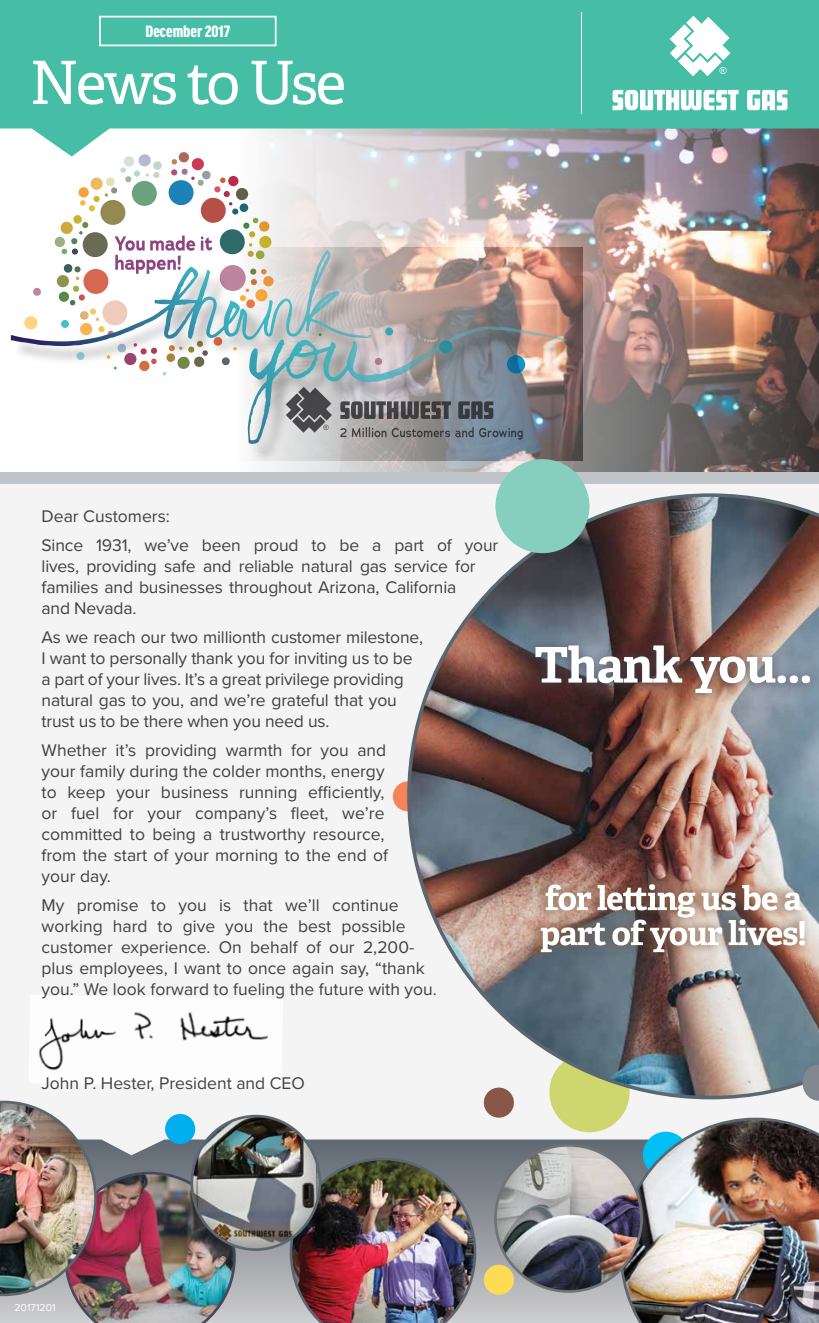
<style>
.page{position:relative;width:819px;height:1323px;background:#fff}
.page>*{position:absolute;margin:0;border:0;box-sizing:border-box;transform-origin:0 0}
.t1{font:59.5px "Adelle";letter-spacing:-.05em;color:#fff}
.t2{font:17.5px/21px "Proxima Nova";color:#414042}
.t3{font:900 condensed 17.5px "Good Headline Pro";color:#fff}
.t4{font:10.5px "Proxima Nova";color:#fff}
</style>
<div class="page">
<img style="left:269px;top:157px;width:550px;height:315px">
<div style="left:0;top:472px;width:819px;height:24px;background:#bfc4c8"></div>
<div style="left:0;top:485px;width:819px;height:688px;background:#f4f4f4"></div>
<svg style="left:236px;top:1140px;width:384px;height:183px;background:#9a9ea3"></svg>
<svg style="left:0;top:0;width:819px;height:157px;background:#59bdaa"></svg>
<hr style="left:581px;top:12px;width:1px;height:102px;background:#fff">
<svg style="left:613px;top:90px;width:126px;height:20px"></svg>
<svg style="left:747px;top:90px;width:41px;height:20px"></svg>
<svg style="left:670px;top:16px;width:60px;height:60px"></svg>
<div style="left:99px;top:16px;width:178px;height:30px;border:2px solid #fff"></div>
<img style="left:10px;top:248px;width:572px;height:213px">
<svg style="left:24px;top:316px;width:14px;height:14px"></svg>
<svg style="left:506px;top:355px;width:20px;height:19px"></svg>
<img style="left:54px;top:151px;width:435px;height:229px">
<div style="left:549px;top:1052px;width:81px;height:80px;background:#ced76f;border-radius:50%"></div>
<div style="left:484px;top:1265px;width:30px;height:30px;background:#ffda53;border-radius:50%"></div>
<img style="left:620px;top:1118px;width:199px;height:205px">
<img style="left:495px;top:1145px;width:147px;height:146px;border-radius:72px">
<div style="left:494px;top:1144px;width:149px;height:149px;border:3px solid #717275;border-radius:50%"></div>
<img style="left:290px;top:1158px;width:186px;height:165px">
<img style="left:236px;top:1116px;width:84px;height:134px">
<div style="left:191px;top:1115px;width:130px;height:136px;border:3px solid #5b6770;border-radius:50%"></div>
<img style="left:0;top:1101px;width:236px;height:222px">
<div style="left:165px;top:1114px;width:30px;height:30px;background:#00aeef;border-radius:50%"></div>
<div style="left:393px;top:781px;width:30px;height:30px;background:#f5835c;border-radius:50%"></div>
<img style="left:407px;top:493px;width:412px;height:606px">
<div style="left:495px;top:459px;width:95px;height:94px;background:#86cebd;border-radius:50%"></div>
<div style="left:484px;top:1088px;width:30px;height:30px;background:#89564a;border-radius:50%"></div>
<svg style="left:803px;top:1065px;width:16px;height:36px"></svg>
<div style="left:525px;top:636px;width:293px;height:67px;background:#44485a;opacity:.75"></div>
<img style="left:536px;top:645px;width:274px;height:48px">
<img style="left:39px;top:1012px;width:229px;height:58px">
<div style="left:527px;top:910px;width:283px;height:51px;background:#7d5a41;opacity:.58"></div>
<div style="left:532px;top:875px;width:274px;height:52px;background:#7d5a41;opacity:.58"></div>
<svg style="left:541px;top:884px;width:264px;height:68px"></svg>
<p class="t3" style="left:146px;top:22px;width:86px">December 2017</p>
<h1 class="t1" style="left:30px;top:39px;width:318px">News to Use</h1>
<p class="t2" style="left:42px;top:501px;width:458px;line-height:28.9px">Dear Customers:<br>Since 1931, we’ve been proud to be a part of your</p>
<p class="t2" style="left:42px;top:555px;width:436px">lives, providing safe and reliable natural gas service for families and businesses throughout Arizona, California and Nevada.</p>
<p class="t2" style="left:42px;top:626px;width:383px">As we reach our two millionth customer milestone, I want to personally thank you for inviting us to be a part of your lives. It’s a great privilege providing natural gas to you, and we’re grateful that you trust us to be there when you need us.</p>
<p class="t2" style="left:42px;top:739px;width:348px">Whether it’s providing warmth for you and your family during the colder months, energy to keep your business running efficiently, or fuel for your company’s fleet, we’re committed to being a trustworthy resource, from the start of your morning to the end of your day.</p>
<p class="t2" style="left:42px;top:894px;width:397px">My promise to you is that we’ll continue working hard to give you the best possible customer experience. On behalf of our 2,200- plus employees, I want to once again say, “thank you.” We look forward to fueling the future with you.</p>
<p class="t2" style="left:42px;top:1072px;width:265px">John P. Hester, President and CEO</p>
<p class="t4" style="left:14px;top:1300px;width:43px">20171201</p>
</div>
